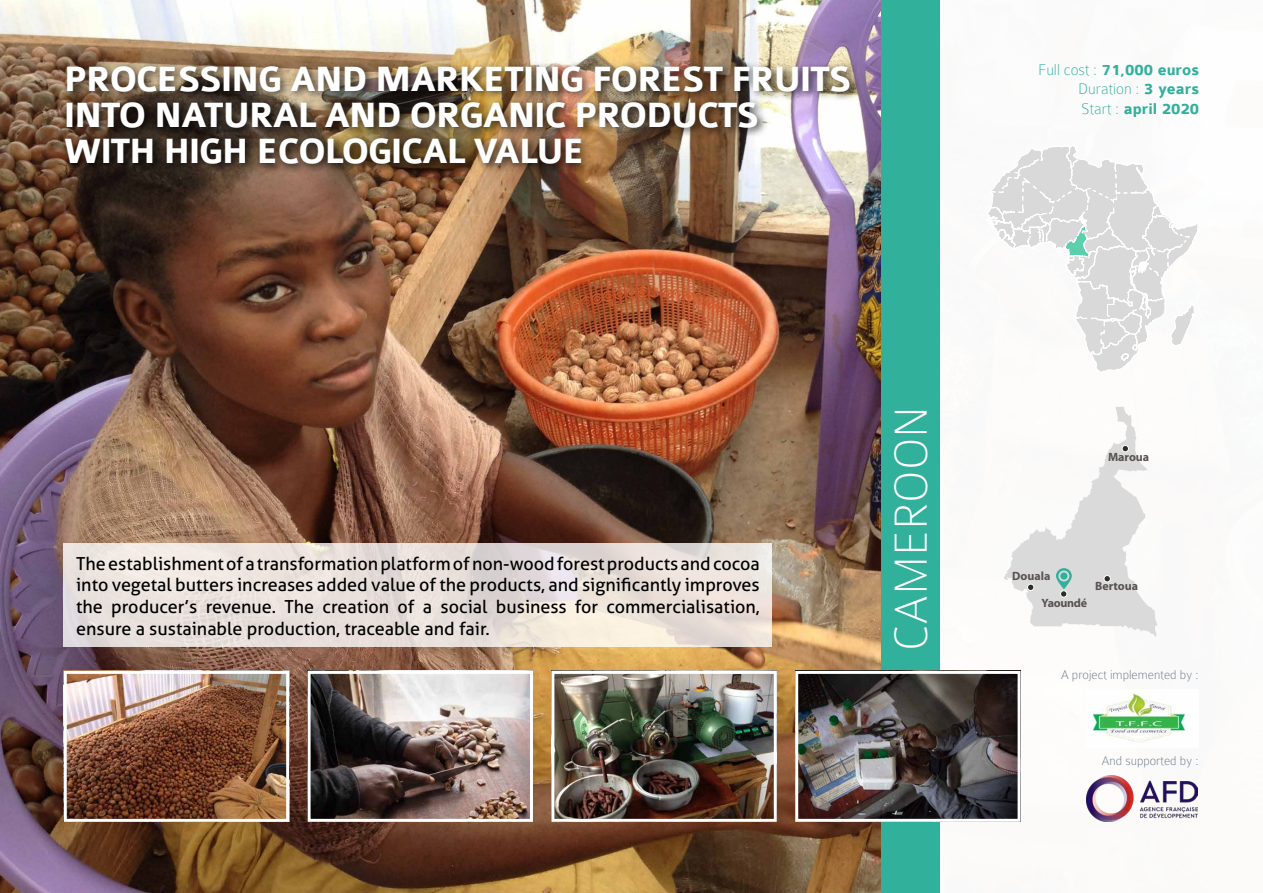
<style>
.page{position:relative;width:1263px;height:893px;background:#fff}
.page>*{position:absolute;margin:0;border:0;box-sizing:border-box;transform-origin:0 0}
.t1{font:100 49.5px "Colaborate";color:#fff}
.t2{font:700 37.5px/36px "Colaborate";letter-spacing:-.04em;color:#fff}
.t3{font:18px/21.6px "Aller";color:#000;text-align:justify}
.t4{font:700 16.5px/19.8px "Colaborate";color:#31b09c;text-align:justify}
.t5{font:100 13.5px "Colaborate";color:#657683}
.t6{font:700 12px "Myriad Pro";color:#5a5151}
.t7{font:700 12px "Myriad Pro";letter-spacing:-.025em;color:#5a5151}
.s1{font-weight:100}
</style>
<div class="page">
<img style="left:0;top:0;width:881px;height:893px">
<div style="left:881px;top:0;width:59px;height:893px;background:#31b09c"></div>
<svg style="left:988px;top:146px;width:210px;height:226px"></svg>
<img style="left:1086px;top:775px;width:111px;height:47px">
<div style="left:60px;top:60px;width:800px;height:114px;background:#000;opacity:.75"></div>
<svg style="left:64px;top:544px;width:708px;height:103px;background:#e9e0db"></svg>
<svg style="left:1004px;top:406px;width:154px;height:231px"></svg>
<img style="left:1090px;top:693px;width:96px;height:49px">
<img style="left:312px;top:675px;width:217px;height:143px">
<div style="left:308px;top:671px;width:225px;height:151px;border:3px solid #fff"></div>
<img style="left:555px;top:675px;width:218px;height:143px">
<div style="left:551px;top:671px;width:226px;height:151px;border:3px solid #fff"></div>
<img style="left:799px;top:675px;width:217px;height:143px">
<div style="left:795px;top:671px;width:225px;height:151px;border:3px solid #fff"></div>
<img style="left:68px;top:675px;width:217px;height:143px">
<div style="left:64px;top:671px;width:225px;height:151px;border:3px solid #fff"></div>
<h2 class="t2" style="left:64px;top:62px;width:789px">PROCESSING AND MARKETING FOREST FRUITS<br>INTO NATURAL AND ORGANIC PRODUCTS<br>WITH HIGH ECOLOGICAL VALUE</h2>
<p class="t4" style="left:1078px;top:60px;width:122px;text-indent:-40px"><span class="s1">Full cost :</span> 71,000 euros <span class="s1">Duration :</span> 3 years <span class="s1">Start :</span> april 2020</p>
<p class="t3" style="left:76px;top:552px;width:685px">The establishment of a transformation platform of non-wood forest products and cocoa into vegetal butters increases added value of the products, and significantly improves the producer’s revenue. The creation of a social business for commercialisation, ensure a sustainable production, traceable and fair.</p>
<h1 class="t1" style="left:885px;top:651px;width:247px;rotate:-90deg">CAMEROON</h1>
<p class="t6" style="left:1108px;top:449px;width:43px">Maroua</p>
<p class="t6" style="left:1012px;top:568px;width:40px">Douala</p>
<p class="t7" style="left:1042px;top:595px;width:47px">Yaoundé</p>
<p class="t6" style="left:1095px;top:578px;width:44px">Bertoua</p>
<p class="t5" style="left:1061px;top:667px;width:139px">A project implemented by :</p>
<p class="t5" style="left:1101px;top:754px;width:99px">And supported by :</p>
</div>
